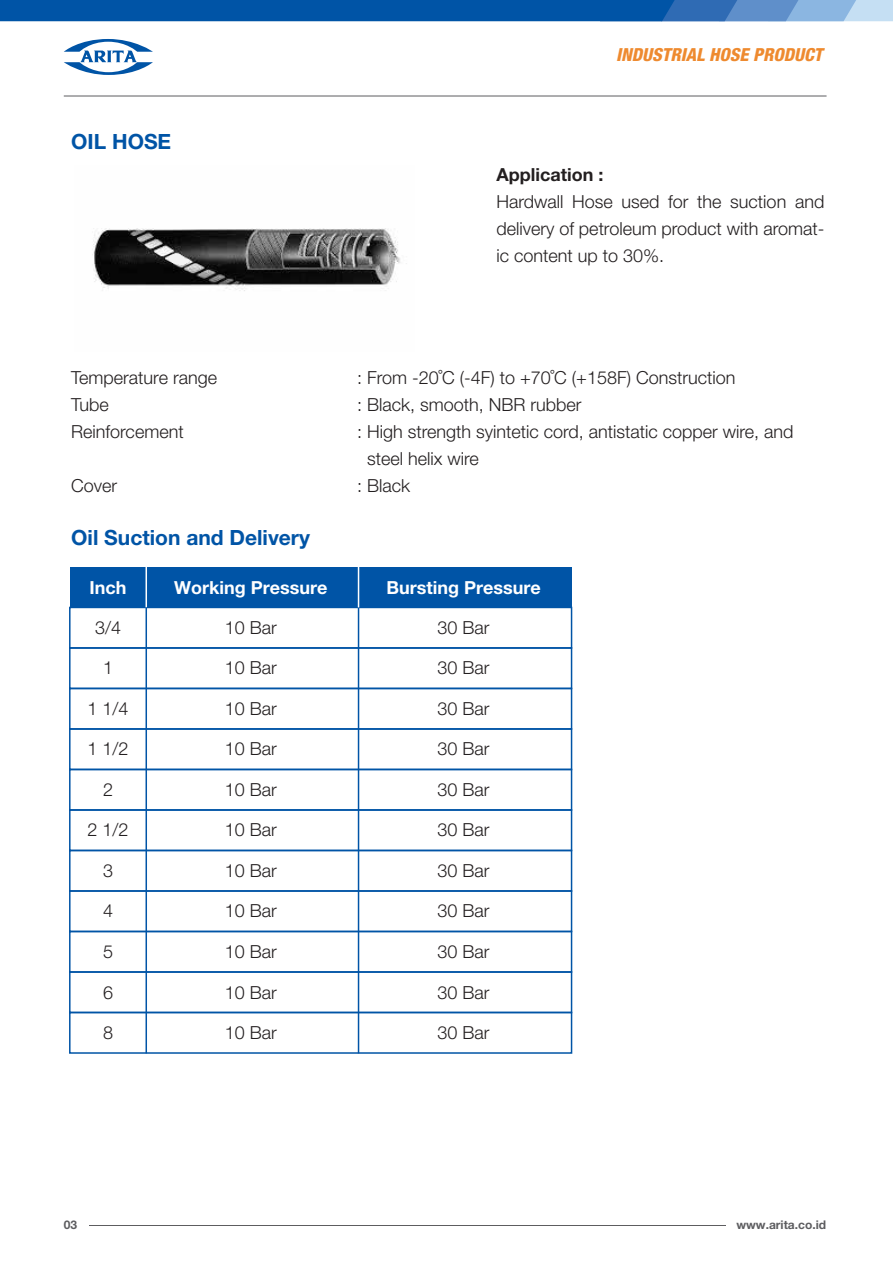
<style>
.page{position:relative;width:893px;height:1263px;background:#fff}
.page>*{position:absolute;margin:0;border:0;box-sizing:border-box;transform-origin:0 0}
.t1{font:700 21px "Helvetica Neue LT Pro";color:#0054a6}
.t2{font:300 18px/27px "Helvetica Neue LT Pro";color:#231f20;text-align:justify}
.t3{font:700 18px "Helvetica Neue LT Pro";color:#fff}
.t4{font:italic 800 condensed 18px "Helvetica Neue LT Pro";color:#ee8a2f}
.t5{font:700 18px "Helvetica Neue LT Pro";color:#231f20}
.t6{font:700 12px "Helvetica Neue LT Pro";color:#5d5d60}
</style>
<div class="page">
<svg style="left:0;top:0;width:893px;height:21px;background:#1c66b0"></svg>
<svg style="left:64px;top:39px;width:89px;height:36px"></svg>
<hr style="left:64px;top:96px;width:763px;height:1px;background:#5d5d60">
<hr style="left:89px;top:1225px;width:636px;height:1px;background:#5d5d60">
<div style="left:70px;top:567px;width:502px;height:40px;background:#0054a6"></div>
<div style="left:69px;top:607px;width:503px;height:42px;border:2px solid #0054a6"></div>
<div style="left:69px;top:647px;width:503px;height:42px;border:2px solid #0054a6"></div>
<div style="left:69px;top:688px;width:503px;height:42px;border:2px solid #0054a6"></div>
<div style="left:69px;top:728px;width:503px;height:42px;border:2px solid #0054a6"></div>
<div style="left:69px;top:769px;width:503px;height:42px;border:2px solid #0054a6"></div>
<div style="left:69px;top:809px;width:503px;height:42px;border:2px solid #0054a6"></div>
<div style="left:69px;top:850px;width:503px;height:42px;border:2px solid #0054a6"></div>
<div style="left:69px;top:890px;width:503px;height:42px;border:2px solid #0054a6"></div>
<div style="left:69px;top:931px;width:503px;height:42px;border:2px solid #0054a6"></div>
<div style="left:69px;top:971px;width:503px;height:42px;border:2px solid #0054a6"></div>
<div style="left:69px;top:1012px;width:503px;height:42px;border:2px solid #0054a6"></div>
<hr style="left:146px;top:567px;width:1px;height:40px;background:#fff">
<hr style="left:146px;top:607px;width:1px;height:446px;background:#0054a6">
<hr style="left:358px;top:607px;width:1px;height:446px;background:#0054a6">
<hr style="left:358px;top:567px;width:1px;height:40px;background:#fff">
<img style="left:92px;top:228px;width:315px;height:63px">
<svg style="left:168px;top:253px;width:22px;height:13px"></svg>
<p class="t1" style="left:71px;top:129px;width:101px">OIL HOSE</p>
<p class="t4" style="left:616px;top:44px;width:208px">INDUSTRIAL HOSE PRODUCT</p>
<p class="t5" style="left:496px;top:163px;width:108px">Application :</p>
<p class="t2" style="left:496px;top:188px;width:329px">Hardwall Hose used for the suction and delivery of petroleum product with aromat&shy;ic content up to 30%.</p>
<p class="t2" style="left:71px;top:364px;width:147px">Temperature range</p>
<p class="t2" style="left:357px;top:364px;width:380px">: From -20˚C (-4F) to +70˚C (+158F) Construction</p>
<p class="t2" style="left:71px;top:391px;width:39px">Tube</p>
<p class="t2" style="left:357px;top:391px;width:226px">: Black, smooth, NBR rubber</p>
<p class="t2" style="left:71px;top:418px;width:114px">Reinforcement</p>
<p class="t2" style="left:367px;top:418px;width:428px;text-indent:-10px">: High strength syintetic cord, antistatic copper wire, and steel helix wire</p>
<p class="t2" style="left:71px;top:472px;width:48px">Cover</p>
<p class="t2" style="left:357px;top:472px;width:55px">: Black</p>
<p class="t1" style="left:71px;top:524px;width:240px">Oil Suction and Delivery</p>
<p class="t3" style="left:90px;top:576px;width:38px">Inch</p>
<p class="t2" style="left:95px;top:614px;width:28px">3/4</p>
<p class="t2" style="left:103px;top:654px;width:12px">1</p>
<p class="t2" style="left:88px;top:695px;width:43px">1 1/4</p>
<p class="t2" style="left:88px;top:735px;width:43px">1 1/2</p>
<p class="t2" style="left:103px;top:776px;width:12px">2</p>
<p class="t2" style="left:88px;top:816px;width:43px">2 1/2</p>
<p class="t2" style="left:103px;top:857px;width:12px">3</p>
<p class="t2" style="left:103px;top:897px;width:12px">4</p>
<p class="t2" style="left:103px;top:938px;width:12px">5</p>
<p class="t2" style="left:103px;top:978px;width:12px">6</p>
<p class="t2" style="left:103px;top:1019px;width:12px">8</p>
<p class="t3" style="left:174px;top:576px;width:155px">Working Pressure</p>
<p class="t3" style="left:386px;top:576px;width:156px">Bursting Pressure</p>
<p class="t2" style="left:225px;top:614px;width:54px">10 Bar</p>
<p class="t2" style="left:225px;top:654px;width:54px">10 Bar</p>
<p class="t2" style="left:225px;top:695px;width:54px">10 Bar</p>
<p class="t2" style="left:225px;top:735px;width:54px">10 Bar</p>
<p class="t2" style="left:225px;top:776px;width:54px">10 Bar</p>
<p class="t2" style="left:225px;top:816px;width:54px">10 Bar</p>
<p class="t2" style="left:225px;top:857px;width:54px">10 Bar</p>
<p class="t2" style="left:225px;top:897px;width:54px">10 Bar</p>
<p class="t2" style="left:225px;top:938px;width:54px">10 Bar</p>
<p class="t2" style="left:225px;top:978px;width:54px">10 Bar</p>
<p class="t2" style="left:225px;top:1019px;width:54px">10 Bar</p>
<p class="t2" style="left:437px;top:614px;width:54px">30 Bar</p>
<p class="t2" style="left:437px;top:654px;width:54px">30 Bar</p>
<p class="t2" style="left:437px;top:695px;width:54px">30 Bar</p>
<p class="t2" style="left:437px;top:735px;width:54px">30 Bar</p>
<p class="t2" style="left:437px;top:776px;width:54px">30 Bar</p>
<p class="t2" style="left:437px;top:816px;width:54px">30 Bar</p>
<p class="t2" style="left:437px;top:857px;width:54px">30 Bar</p>
<p class="t2" style="left:437px;top:897px;width:54px">30 Bar</p>
<p class="t2" style="left:437px;top:938px;width:54px">30 Bar</p>
<p class="t2" style="left:437px;top:978px;width:54px">30 Bar</p>
<p class="t2" style="left:437px;top:1019px;width:54px">30 Bar</p>
<p class="t6" style="left:64px;top:1218px;width:15px">03</p>
<p class="t6" style="left:736px;top:1218px;width:91px">www.arita.co.id</p>
</div>
